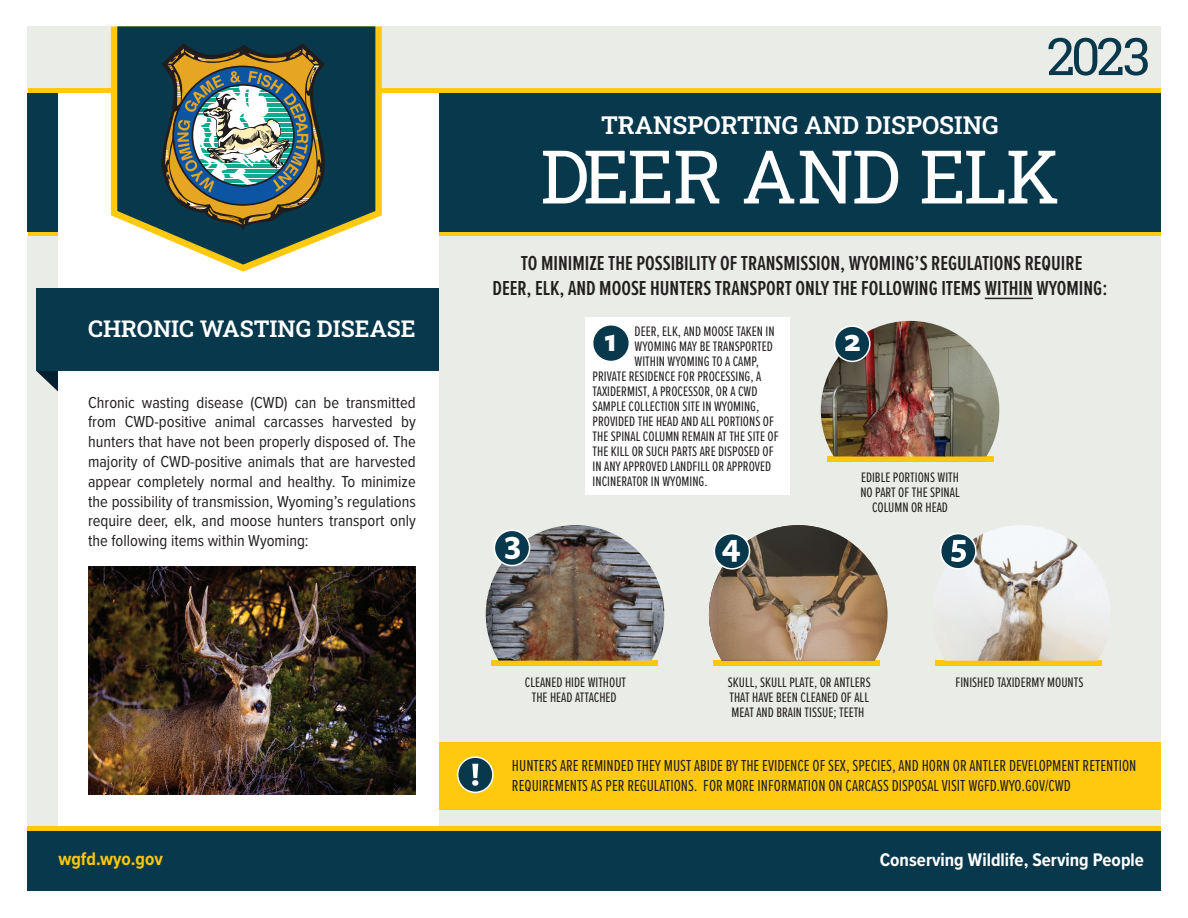
<style>
.page{position:relative;width:1188px;height:918px;background:#fff}
.page>*{position:absolute;margin:0;border:0;box-sizing:border-box;transform-origin:0 0}
.t1{font:74.1px "Roboto Slab";letter-spacing:-.04em;color:#fff}
.t2{font:51.75px "Roboto Slab";color:#07384c}
.t3{font:700 33px "Freight Sans Pro";color:#fff}
.t4{font:24.75px "Roboto Slab";color:#fff}
.t5{font:23.25px "Roboto Slab";color:#fff}
.t6{font:600 21px/25.5px "Proxima Nova Ex Cn";color:#231f20;text-align:center}
.t7{font:700 18.9px "Proxima Nova Cond";color:#fff}
.t8{font:700 18.9px "Proxima Nova Cond";color:#fec70c}
.t9{font:16.5px/19.8px "Proxima Nova Cond";color:#231f20;text-align:justify}
.t10{font:16.5px/19.8px "Proxima Nova Ex Cn";color:#231f20}
.t11{font:14.25px/15px "Proxima Nova Ex Cn";color:#231f20;text-align:center}
</style>
<div class="page">
<div style="left:27px;top:236px;width:1134px;height:596px;background:#eaede7"></div>
<div style="left:585px;top:317px;width:204px;height:178px;background:#fff"></div>
<hr style="left:28px;top:232px;width:1133px;height:4px;background:#fec90f">
<div style="left:428px;top:742px;width:733px;height:68px;background:#fec90f"></div>
<div style="left:713px;top:661px;width:167px;height:5px;background:#fec70c"></div>
<div style="left:935px;top:661px;width:167px;height:5px;background:#fec70c"></div>
<div style="left:27px;top:93px;width:1134px;height:139px;background:#07384c"></div>
<svg style="left:36px;top:371px;width:22px;height:21px"></svg>
<div style="left:58px;top:93px;width:381px;height:733px;background:#fff"></div>
<div style="left:36px;top:289px;width:403px;height:82px;background:#07384c"></div>
<div style="left:27px;top:26px;width:1134px;height:65px;background:#eaede7"></div>
<div style="left:28px;top:88px;width:1133px;height:5px;background:#fec90f"></div>
<svg style="left:111px;top:26px;width:271px;height:246px"></svg>
<svg style="left:117px;top:26px;width:258px;height:239px;fill:#07384c"></svg>
<img style="left:709px;top:525px;width:178px;height:136px">
<img style="left:935px;top:525px;width:175px;height:136px">
<div style="left:827px;top:456px;width:167px;height:6px;background:#fec70c"></div>
<div style="left:491px;top:661px;width:167px;height:5px;background:#fec70c"></div>
<img style="left:486px;top:525px;width:178px;height:136px">
<img style="left:821px;top:321px;width:178px;height:135px">
<div style="left:593px;top:326px;width:36px;height:35px;background:#07384c;border-radius:50%"></div>
<div style="left:835px;top:326px;width:35px;height:35px;background:#07384c;border-radius:50%"></div>
<div style="left:834px;top:325px;width:37px;height:37px;border:2px solid #fff;border-radius:50%"></div>
<div style="left:494px;top:530px;width:36px;height:36px;background:#07384c;border-radius:50%"></div>
<div style="left:494px;top:530px;width:36px;height:36px;border:2px solid #fff;border-radius:50%"></div>
<div style="left:714px;top:534px;width:36px;height:35px;background:#07384c;border-radius:50%"></div>
<div style="left:714px;top:533px;width:36px;height:37px;border:2px solid #fff;border-radius:50%"></div>
<div style="left:941px;top:534px;width:35px;height:35px;background:#07384c;border-radius:50%"></div>
<div style="left:940px;top:533px;width:37px;height:37px;border:2px solid #fff;border-radius:50%"></div>
<svg style="left:951px;top:540px;width:15px;height:22px"></svg>
<img style="left:88px;top:566px;width:328px;height:228px">
<div style="left:458px;top:757px;width:35px;height:35px;background:#07384c;border-radius:50%"></div>
<div style="left:457px;top:756px;width:37px;height:37px;border:2px solid #fff;border-radius:50%"></div>
<svg style="left:472px;top:764px;width:6px;height:22px"></svg>
<div style="left:27px;top:828px;width:1134px;height:63px;background:#07384c"></div>
<div style="left:27px;top:826px;width:1134px;height:5px;background:#fec90f"></div>
<hr style="left:985px;top:298px;width:48px;height:1px;background:#231f20">
<svg style="left:161px;top:43px;width:165px;height:187px;background:#697764"></svg>
<h3 class="t4" style="left:601px;top:108px;width:399px">TRANSPORTING AND DISPOSING</h3>
<h2 class="t2" style="left:1047px;top:21px;width:106px">2023</h2>
<h1 class="t1" style="left:540px;top:126px;width:521px">DEER AND ELK</h1>
<h3 class="t5" style="left:88px;top:313px;width:329px">CHRONIC WASTING DISEASE</h3>
<p class="t9" style="left:88px;top:391px;width:329px">Chronic wasting disease (CWD) can be transmitted from CWD-positive animal carcasses harvested by hunters that have not been properly disposed of. The majority of CWD-positive animals that are harvested appear completely normal and healthy. To minimize the possibility of transmission, Wyoming’s regulations require deer, elk, and moose hunters transport only the following items within Wyoming:</p>
<h3 class="t6" style="left:492px;top:250px;width:616px">TO MINIMIZE THE POSSIBILITY OF TRANSMISSION, WYOMING’S REGULATIONS REQUIRE<br>DEER, ELK, AND MOOSE HUNTERS TRANSPORT ONLY THE FOLLOWING ITEMS WITHIN WYOMING:</h3>
<p class="t11" style="left:635px;top:323px;width:141px">DEER, ELK, AND MOOSE TAKEN IN</p>
<p class="t11" style="left:635px;top:338px;width:140px">WYOMING MAY BE TRANSPORTED</p>
<p class="t11" style="left:635px;top:353px;width:126px">WITHIN WYOMING TO A CAMP,</p>
<p class="t11" style="left:593px;top:368px;width:170px">PRIVATE RESIDENCE FOR PROCESSING, A</p>
<p class="t11" style="left:593px;top:383px;width:166px">TAXIDERMIST, A PROCESSOR, OR A CWD</p>
<p class="t11" style="left:593px;top:398px;width:168px">SAMPLE COLLECTION SITE IN WYOMING,</p>
<p class="t11" style="left:593px;top:413px;width:183px">PROVIDED THE HEAD AND ALL PORTIONS OF</p>
<p class="t11" style="left:593px;top:428px;width:188px">THE SPINAL COLUMN REMAIN AT THE SITE OF</p>
<p class="t11" style="left:593px;top:443px;width:183px">THE KILL OR SUCH PARTS ARE DISPOSED OF</p>
<p class="t11" style="left:593px;top:458px;width:180px">IN ANY APPROVED LANDFILL OR APPROVED</p>
<p class="t11" style="left:593px;top:473px;width:117px">INCINERATOR IN WYOMING.</p>
<h3 class="t3" style="left:604px;top:317px;width:14px">1</h3>
<h3 class="t3" style="left:844px;top:318px;width:18px">2</h3>
<p class="t11" style="left:860px;top:470px;width:101px">EDIBLE PORTIONS WITH<br>NO PART OF THE SPINAL<br>COLUMN OR HEAD</p>
<h3 class="t3" style="left:505px;top:520px;width:17px">3</h3>
<h3 class="t3" style="left:721px;top:523px;width:20px">4</h3>
<p class="t11" style="left:525px;top:674px;width:103px">CLEANED HIDE WITHOUT</p>
<p class="t11" style="left:955px;top:674px;width:130px">FINISHED TAXIDERMY MOUNTS</p>
<p class="t11" style="left:532px;top:689px;width:86px">THE HEAD ATTACHED</p>
<p class="t11" style="left:728px;top:674px;width:145px;text-align:left">SKULL, SKULL PLATE, OR ANTLERS<br>THAT HAVE BEEN CLEANED OF ALL<br>MEAT AND BRAIN TISSUE; TEETH</p>
<p class="t10" style="left:512px;top:755px;width:626px">HUNTERS ARE REMINDED THEY MUST ABIDE BY THE EVIDENCE OF SEX, SPECIES, AND HORN OR ANTLER DEVELOPMENT RETENTION<br>REQUIREMENTS AS PER REGULATIONS. FOR MORE INFORMATION ON CARCASS DISPOSAL VISIT WGFD.WYO.GOV/CWD</p>
<h3 class="t8" style="left:58px;top:845px;width:106px">wgfd.wyo.gov</h3>
<h3 class="t7" style="left:880px;top:846px;width:266px">Conserving Wildlife, Serving People</h3>
</div>
